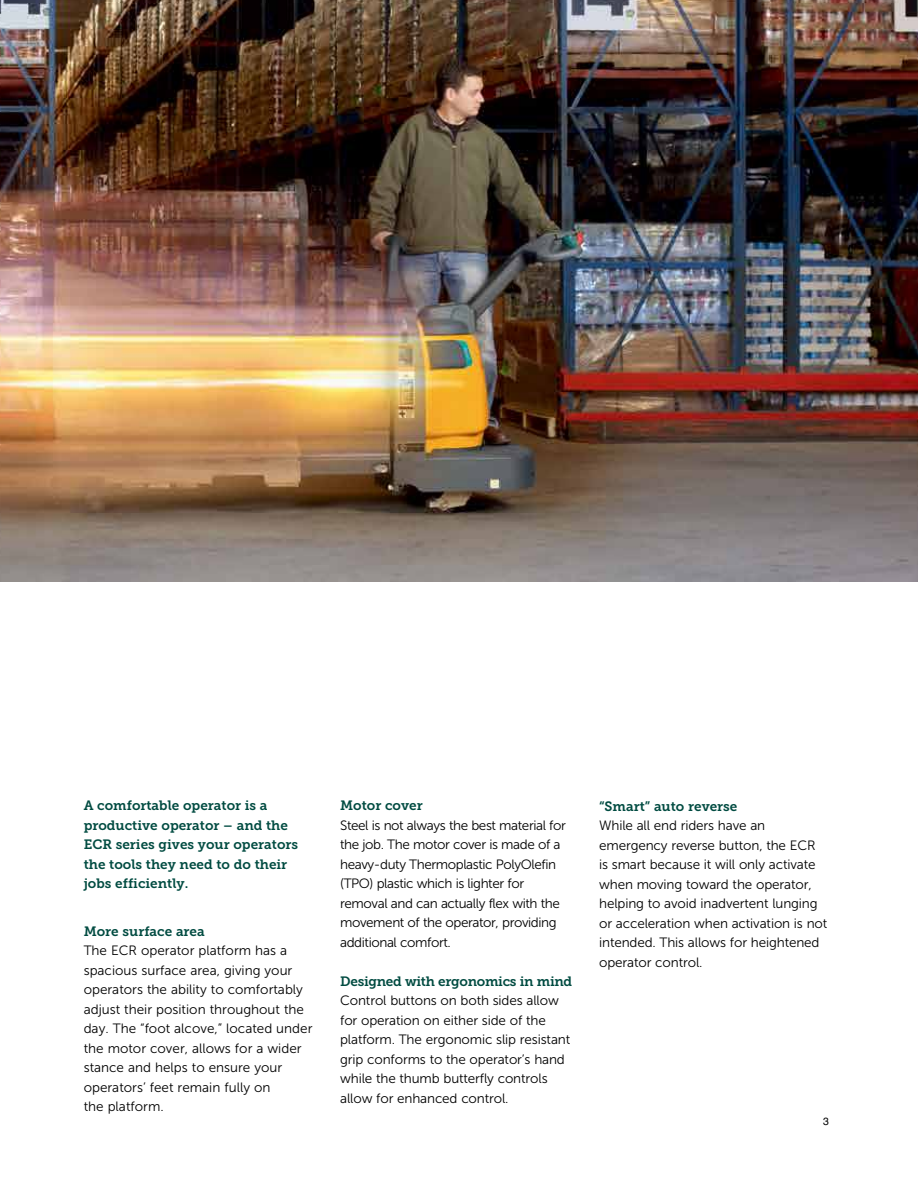
<style>
.page{position:relative;width:918px;height:1188px;background:#fff}
.page>*{position:absolute;margin:0;border:0;box-sizing:border-box;transform-origin:0 0}
.t1{font:13.5px/19.5px "Museo Sans 300";letter-spacing:-.01em;color:#000}
.t2{font:13.5px/19.5px "Museo Sans 300";letter-spacing:-.03em;color:#000}
.t3{font:13.5px/19.5px "Museo Slab 700";color:#004b41}
.t4{font:13.5px "Museo Slab 700";letter-spacing:-.02em;color:#004b41}
.t5{font:10.5px "Helvetica";color:#000}
</style>
<div class="page">
<img style="left:0;top:0;width:918px;height:581px">
<p class="t3" style="left:84px;top:796px;width:216px">A comfortable operator is a productive operator – and the<br>ECR series gives your operators the tools they need to do their jobs efficiently.</p>
<p class="t3" style="left:84px;top:922px;width:123px">More surface area</p>
<p class="t1" style="left:84px;top:941px;width:230px">The ECR operator platform has a spacious surface area, giving your operators the ability to comfortably adjust their position throughout the day. The “foot alcove,” located under the motor cover, allows for a wider stance and helps to ensure your operators’ feet remain fully on<br>the platform.</p>
<p class="t3" style="left:340px;top:796px;width:84px">Motor cover</p>
<p class="t2" style="left:340px;top:816px;width:227px">Steel is not always the best material for the job. The motor cover is made of a heavy-duty Thermoplastic PolyOlefin (TPO) plastic which is lighter for removal and can actually flex with the movement of the operator, providing additional comfort.</p>
<p class="t4" style="left:340px;top:974px;width:234px">Designed with ergonomics in mind</p>
<p class="t1" style="left:340px;top:991px;width:232px">Control buttons on both sides allow for operation on either side of the platform. The ergonomic slip resistant grip conforms to the operator’s hand while the thumb butterfly controls allow for enhanced control.</p>
<p class="t3" style="left:599px;top:796px;width:140px">“Smart” auto reverse</p>
<p class="t1" style="left:599px;top:816px;width:230px">While all end riders have an emergency reverse button, the ECR is smart because it will only activate when moving toward the operator, helping to avoid inadvertent lunging or acceleration when activation is not intended. This allows for heightened operator control.</p>
<p class="t5" style="left:823px;top:1113px;width:7px">3</p>
</div>
